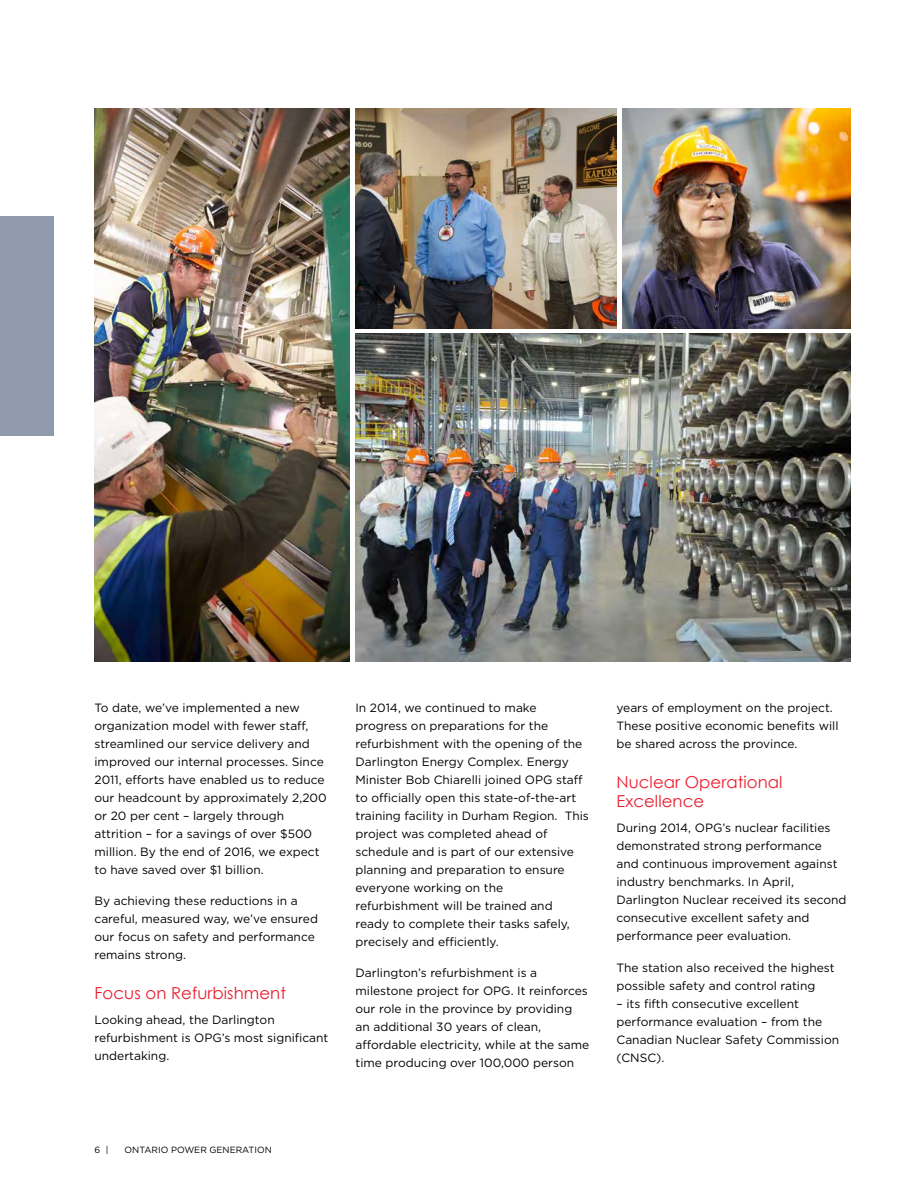
<style>
.page{position:relative;width:918px;height:1188px;background:#fff}
.page>*{position:absolute;margin:0;border:0;box-sizing:border-box;transform-origin:0 0}
.t1{font:16.5px/19.8px "Century Gothic";letter-spacing:.005em;color:#ed1c2e}
.t2{font:12px/18px "Gotham";color:#000}
.t3{font:9px "Gotham";color:#000}
</style>
<div class="page">
<div style="left:0;top:216px;width:54px;height:220px;background:#8f9aad"></div>
<img style="left:356px;top:108px;width:261px;height:220px">
<img style="left:356px;top:334px;width:494px;height:328px">
<img style="left:622px;top:108px;width:228px;height:220px">
<img style="left:94px;top:108px;width:256px;height:554px">
<p class="t2" style="left:94px;top:698px;width:234px">To date, we’ve implemented a new organization model with fewer staff, streamlined our service delivery and improved our internal processes. Since 2011, efforts have enabled us to reduce our headcount by approximately 2,200 or 20 per cent – largely through attrition – for a savings of over $500 million. By the end of 2016, we expect to have saved over $1 billion.</p>
<p class="t2" style="left:94px;top:892px;width:225px">By achieving these reductions in a careful, measured way, we’ve ensured our focus on safety and performance remains strong.</p>
<h1 class="t1" style="left:94px;top:983px;width:193px">Focus on Refurbishment</h1>
<p class="t2" style="left:94px;top:1010px;width:236px">Looking ahead, the Darlington refurbishment is OPG’s most significant undertaking.</p>
<p class="t2" style="left:356px;top:698px;width:235px">In 2014, we continued to make progress on preparations for the refurbishment with the opening of the Darlington Energy Complex. Energy Minister Bob Chiarelli joined OPG staff to officially open this state-of-the-art training facility in Durham Region. This project was completed ahead of schedule and is part of our extensive planning and preparation to ensure everyone working on the refurbishment will be trained and ready to complete their tasks safely, precisely and efficiently.</p>
<p class="t2" style="left:356px;top:964px;width:235px">Darlington’s refurbishment is a milestone project for OPG. It reinforces our role in the province by providing an additional 30 years of clean, affordable electricity, while at the same time producing over 100,000 person</p>
<p class="t2" style="left:616px;top:698px;width:224px">years of employment on the project.<br>These positive economic benefits will be shared across the province.</p>
<h1 class="t1" style="left:616px;top:772px;width:168px">Nuclear Operational<br>Excellence</h1>
<p class="t2" style="left:616px;top:819px;width:232px">During 2014, OPG’s nuclear facilities demonstrated strong performance and continuous improvement against industry benchmarks. In April, Darlington Nuclear received its second consecutive excellent safety and performance peer evaluation.</p>
<p class="t2" style="left:616px;top:958px;width:220px">The station also received the highest possible safety and control rating</p>
<p class="t2" style="left:616px;top:994px;width:224px">– its fifth consecutive excellent performance evaluation – from the<br>Canadian Nuclear Safety Commission (CNSC).</p>
<p class="t3" style="left:94px;top:1144px;width:15px">6 |</p>
<p class="t3" style="left:125px;top:1144px;width:149px">ONTARIO POWER GENERATION</p>
</div>
